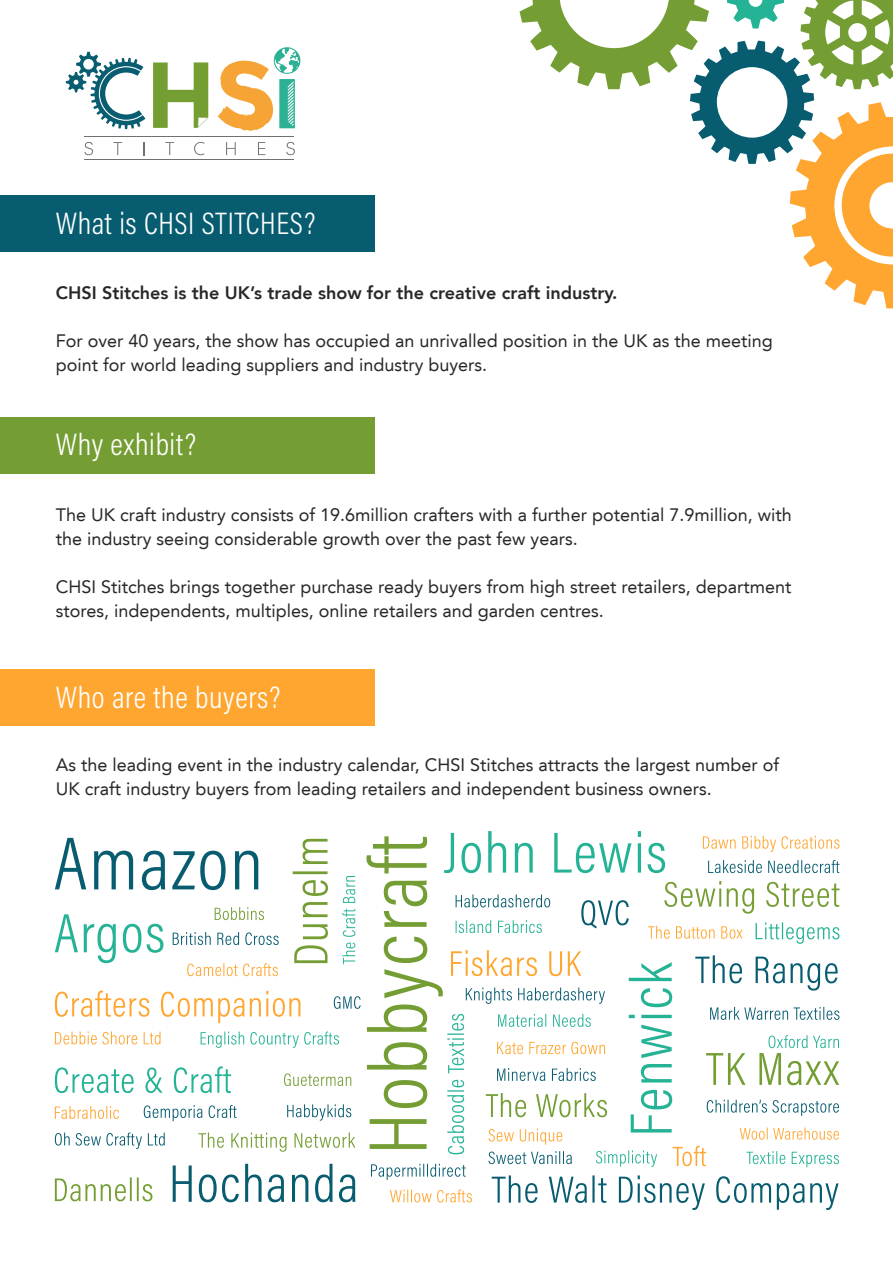
<style>
.page{position:relative;width:893px;height:1263px;background:#fff}
.page>*{position:absolute;margin:0;border:0;box-sizing:border-box;transform-origin:0 0}
.t1{font:31.35px "Acumin Variable Concept";letter-spacing:.02em;color:#fff}
.t2{font:18px/24px "Avenir LT";color:#282827}
.t3{font:800 18px "Avenir LT";color:#282827}
</style>
<div class="page">
<div style="left:0;top:196px;width:374px;height:56px;background:#085c70"></div>
<div style="left:0;top:418px;width:374px;height:56px;background:#749e33"></div>
<div style="left:0;top:670px;width:374px;height:56px;background:#ffa630"></div>
<svg style="left:55px;top:831px;width:784px;height:379px"></svg>
<svg style="left:519px;top:0;width:374px;height:308px"></svg>
<svg style="left:84px;top:142px;width:9px;height:13px"></svg>
<svg style="left:113px;top:142px;width:9px;height:13px"></svg>
<svg style="left:143px;top:142px;width:1px;height:13px"></svg>
<svg style="left:165px;top:142px;width:9px;height:13px"></svg>
<svg style="left:194px;top:142px;width:11px;height:13px"></svg>
<svg style="left:226px;top:142px;width:10px;height:13px"></svg>
<svg style="left:258px;top:142px;width:7px;height:13px"></svg>
<svg style="left:286px;top:142px;width:9px;height:13px"></svg>
<hr style="left:84px;top:136px;width:210px;height:1px;background:#716f6f">
<hr style="left:84px;top:159px;width:210px;height:1px;background:#716f6f">
<svg style="left:153px;top:62px;width:55px;height:66px"></svg>
<svg style="left:66px;top:52px;width:79px;height:77px"></svg>
<svg style="left:218px;top:47px;width:82px;height:84px"></svg>
<h1 class="t1" style="left:56px;top:201px;width:261px">What is CHSI STITCHES?</h1>
<p class="t3" style="left:56px;top:282px;width:563px">CHSI Stitches is the UK’s trade show for the creative craft industry.</p>
<p class="t2" style="left:56px;top:329px;width:719px">For over 40 years, the show has occupied an unrivalled position in the UK as the meeting point for world leading suppliers and industry buyers.</p>
<h1 class="t1" style="left:56px;top:423px;width:142px">Why exhibit?</h1>
<p class="t2" style="left:56px;top:503px;width:737px">The UK craft industry consists of 19.6million crafters with a further potential 7.9million, with the industry seeing considerable growth over the past few years.</p>
<p class="t2" style="left:56px;top:575px;width:737px">CHSI Stitches brings together purchase ready buyers from high street retailers, department stores, independents, multiples, online retailers and garden centres.</p>
<h1 class="t1" style="left:56px;top:675px;width:226px">Who are the buyers?</h1>
<p class="t2" style="left:56px;top:753px;width:725px">As the leading event in the industry calendar, CHSI Stitches attracts the largest number of<br>UK craft industry buyers from leading retailers and independent business owners.</p>
</div>
